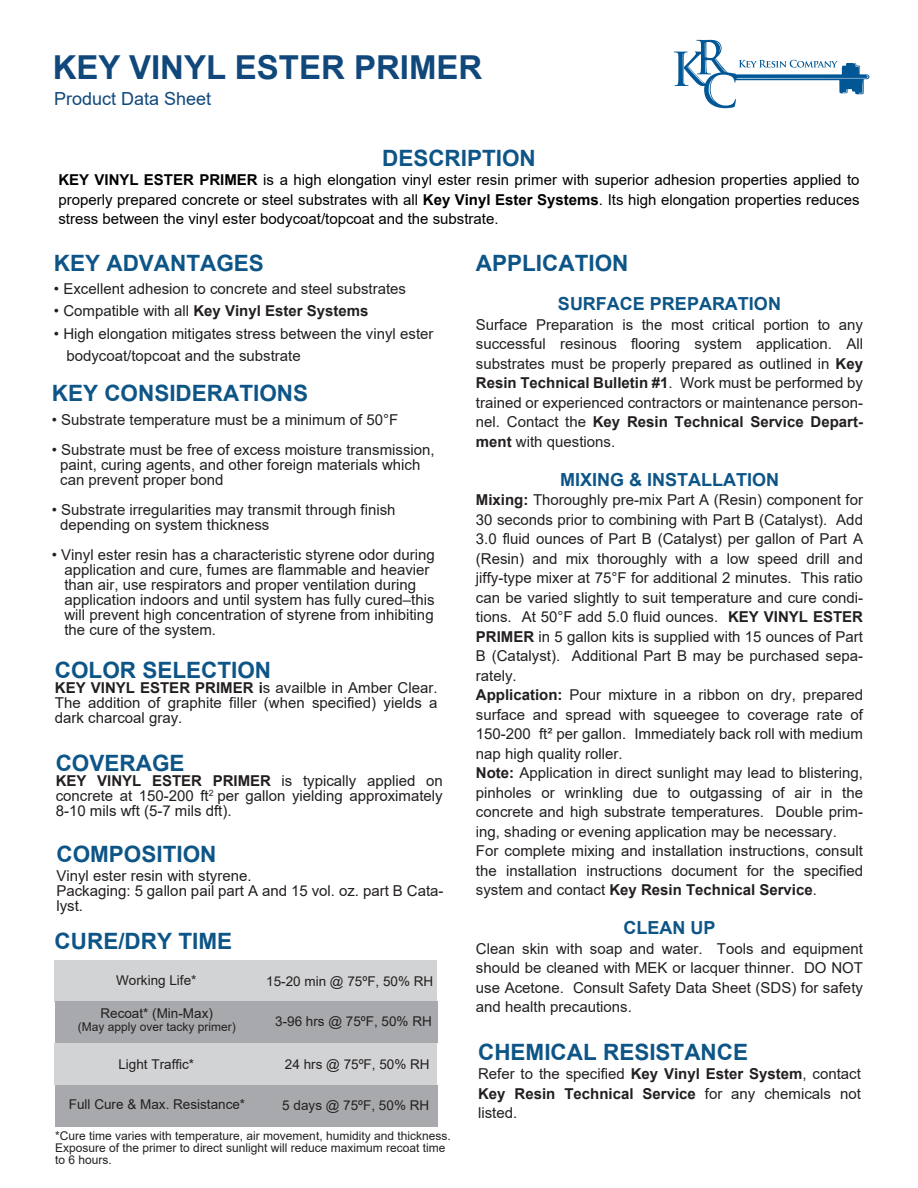
<style>
.page{position:relative;width:918px;height:1188px;background:#fff}
.page>*{position:absolute;margin:0;border:0;box-sizing:border-box;transform-origin:0 0}
.t1{font:700 33px "Arial";color:#11487c}
.t2{font:700 22.5px "Arial";color:#0e5587}
.t3{font:700 18px "Arial";color:#0e5587}
.t4{font:18px "Arial";color:#11487c}
.t5{font:15px/19.5px "Arial";color:#231f20}
.t6{font:15px/19.5px "Arial";color:#010101;text-align:justify}
.t7{font:700 15px "Arial";color:#231f20}
.t8{font:13.5px "Arial";color:#231f20}
.t9{font:12px/12px "Arial";color:#231f20}
.s1{font-weight:700}
.s2{font-weight:400}
</style>
<div class="page">
<div style="left:55px;top:960px;width:382px;height:42px;background:#d1d3d4"></div>
<div style="left:55px;top:1001px;width:383px;height:42px;background:#a7a9ac"></div>
<div style="left:55px;top:1043px;width:382px;height:42px;background:#d1d3d4"></div>
<div style="left:55px;top:1085px;width:383px;height:42px;background:#a7a9ac"></div>
<svg style="left:674px;top:40px;width:195px;height:68px"></svg>
<h1 class="t1" style="left:53px;top:44px;width:431px">KEY VINYL ESTER PRIMER</h1>
<p class="t4" style="left:54px;top:87px;width:159px">Product Data Sheet</p>
<h2 class="t2" style="left:382px;top:142px;width:155px">DESCRIPTION</h2>
<p class="t6" style="left:58px;top:170px;width:803px"><span class="s1">KEY VINYL ESTER PRIMER</span> is a high elongation vinyl ester resin primer with superior adhesion properties applied to properly prepared concrete or steel substrates with all <span class="s1">Key Vinyl Ester Systems</span>. Its high elongation properties reduces stress between the vinyl ester bodycoat/topcoat and the substrate.</p>
<h2 class="t2" style="left:54px;top:248px;width:212px">KEY ADVANTAGES</h2>
<p class="t5" style="left:54px;top:279px;width:354px">• Excellent adhesion to concrete and steel substrates</p>
<p class="t7" style="left:54px;top:301px;width:316px"><span class="s2">• Compatible with all</span> Key Vinyl Ester Systems</p>
<p class="t5" style="left:66px;top:322px;width:369px;line-height:22.5px;text-indent:-13px">• High elongation mitigates stress between the vinyl ester bodycoat/topcoat and the substrate</p>
<h2 class="t2" style="left:476px;top:248px;width:154px">APPLICATION</h2>
<p class="t3" style="left:558px;top:291px;width:225px">SURFACE PREPARATION</p>
<p class="t5" style="left:476px;top:315px;width:389px;text-align:justify">Surface Preparation is the most critical portion to any successful resinous flooring system application. All substrates must be properly prepared as outlined in <span class="s1">Key Resin Technical Bulletin #1</span>. Work must be performed by trained or experienced contractors or maintenance person&shy;nel. Contact the <span class="s1">Key Resin Technical Service Depart&shy;ment</span> with questions.</p>
<p class="t3" style="left:560px;top:467px;width:221px">MIXING &amp; INSTALLATION</p>
<p class="t5" style="left:476px;top:490px;width:389px"><span class="s1">Mixing:</span> Thoroughly pre-mix Part A (Resin) component for 30 seconds prior to combining with Part B (Catalyst). Add 3.0 fluid ounces of Part B (Catalyst) per gallon of Part A (Resin) and mix thoroughly with a low speed drill and jiffy-type mixer at 75°F for additional 2 minutes. This ratio can be varied slightly to suit temperature and cure condi&shy;tions. At 50°F add 5.0 fluid ounces. <span class="s1">KEY VINYL ESTER PRIMER</span> in 5 gallon kits is supplied with 15 ounces of Part B (Catalyst). Additional Part B may be purchased sepa&shy;rately.<br><span class="s1">Application:</span> Pour mixture in a ribbon on dry, prepared surface and spread with squeegee to coverage rate of 150-200 ft² per gallon. Immediately back roll with medium nap high quality roller.<br><span class="s1">Note:</span> Application in direct sunlight may lead to blistering, pinholes or wrinkling due to outgassing of air in the concrete and high substrate temperatures. Double prim&shy;ing, shading or evening application may be necessary.<br>For complete mixing and installation instructions, consult the installation instructions document for the specified system and contact <span class="s1">Key Resin Technical Service</span>.</p>
<p class="t3" style="left:624px;top:915px;width:93px">CLEAN UP</p>
<p class="t5" style="left:476px;top:939px;width:389px;text-align:justify">Clean skin with soap and water. Tools and equipment should be cleaned with MEK or lacquer thinner. DO NOT use Acetone. Consult Safety Data Sheet (SDS) for safety and health precautions.</p>
<h2 class="t2" style="left:52px;top:378px;width:258px">KEY CONSIDERATIONS</h2>
<p class="t5" style="left:52px;top:410px;width:348px">• Substrate temperature must be a minimum of 50°F</p>
<p class="t5" style="left:60px;top:443px;width:376px;line-height:15px;text-indent:-8px">• Substrate must be free of excess moisture transmission, paint, curing agents, and other foreign materials which can prevent proper bond</p>
<p class="t5" style="left:60px;top:503px;width:337px;line-height:15px;text-indent:-8px">• Substrate irregularities may transmit through finish depending on system thickness</p>
<p class="t5" style="left:64px;top:548px;width:372px;line-height:15px;text-indent:-13px">• Vinyl ester resin has a characteristic styrene odor during application and cure, fumes are flammable and heavier than air, use respirators and proper ventilation during application indoors and until system has fully cured–this will prevent high concentration of styrene from inhibiting the cure of the system.</p>
<h2 class="t2" style="left:55px;top:654px;width:218px">COLOR SELECTION</h2>
<p class="t5" style="left:55px;top:680px;width:384px;line-height:15px;text-align:justify"><span class="s1">KEY VINYL ESTER PRIMER i</span>s availble in Amber Clear.<br>The addition of graphite filler (when specified) yields a dark charcoal gray.</p>
<h2 class="t2" style="left:56px;top:748px;width:130px">COVERAGE</h2>
<p class="t5" style="left:56px;top:773px;width:389px;line-height:15px;text-align:justify"><span class="s1">KEY VINYL ESTER PRIMER</span> is typically applied on concrete at 150-200 ft<sup>2</sup> per gallon yielding approximately 8-10 mils wft (5-7 mils dft).</p>
<h2 class="t2" style="left:56px;top:838px;width:162px">COMPOSITION</h2>
<p class="t5" style="left:56px;top:868px;width:389px;line-height:15px">Vinyl ester resin with styrene.<br>Packaging: 5 gallon pail part A and 15 vol. oz. part B Cata&shy;lyst.</p>
<h2 class="t2" style="left:55px;top:925px;width:179px">CURE/DRY TIME</h2>
<p class="t8" style="left:116px;top:971px;width:82px">Working Life*</p>
<p class="t8" style="left:266px;top:972px;width:169px">15-20 min @ 75ºF, 50% RH</p>
<p class="t8" style="left:100px;top:1004px;width:114px">Recoat* (Min-Max)</p>
<p class="t9" style="left:78px;top:1021px;width:160px">(May apply over tacky primer)</p>
<p class="t8" style="left:275px;top:1011px;width:158px">3-96 hrs @ 75ºF, 50% RH</p>
<p class="t8" style="left:118px;top:1055px;width:77px">Light Traffic*</p>
<p class="t8" style="left:285px;top:1055px;width:146px">24 hrs @ 75ºF, 50% RH</p>
<p class="t8" style="left:69px;top:1095px;width:178px">Full Cure &amp; Max. Resistance*</p>
<p class="t8" style="left:282px;top:1096px;width:148px">5 days @ 75ºF, 50% RH</p>
<p class="t9" style="left:55px;top:1130px;width:397px">*Cure time varies with temperature, air movement, humidity and thickness.<br>Exposure of the primer to direct sunlight will reduce maximum recoat time to 6 hours.</p>
<h2 class="t2" style="left:478px;top:1036px;width:271px">CHEMICAL RESISTANCE</h2>
<p class="t5" style="left:478px;top:1064px;width:384px;text-align:justify">Refer to the specified <span class="s1">Key Vinyl Ester System</span>, contact <span class="s1">Key Resin Technical Service</span> for any chemicals not listed.</p>
</div>
